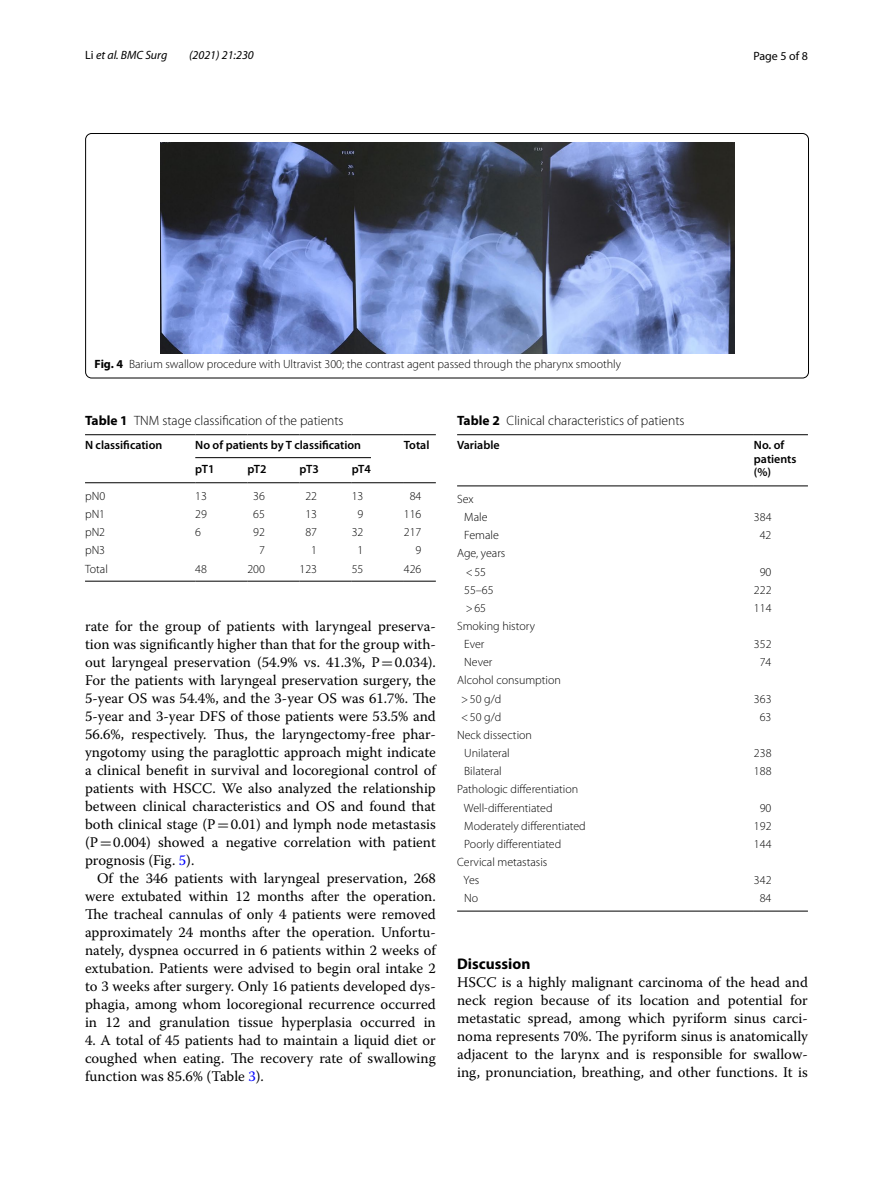
<style>
.page{position:relative;width:893px;height:1187px;background:#fff}
.page>*{position:absolute;margin:0;border:0;box-sizing:border-box;transform-origin:0 0}
.t1{font:700 15.45px "Myriad Pro";color:#000}
.t2{font:14.7px/18px "Warnock Pro";color:#000;text-align:justify}
.t3{font:300 13.5px "Myriad Pro";color:#000}
.t4{font:300 12px/18.1px "Myriad Pro";color:#000}
.t5{font:600 12px/13.5px "Myriad Pro";color:#000}
.t6{font:italic 12px "Myriad Pro";color:#000}
.t7{font:12px "Myriad Pro";color:#000}
.s1{font-style:normal}
.s2{font-weight:700}
.s3{font-family:"MTSY"}
.s4{color:#00f}
</style>
<div class="page">
<img style="left:160px;top:142px;width:574px;height:211px">
<div style="left:85px;top:133px;width:724px;height:245px;border:1px solid #000;border-radius:6px"></div>
<hr style="left:85px;top:434px;width:110px;height:1px;background:#000">
<hr style="left:85px;top:482px;width:110px;height:1px;background:#000">
<hr style="left:195px;top:434px;width:52px;height:1px;background:#000">
<hr style="left:247px;top:434px;width:53px;height:1px;background:#000">
<hr style="left:300px;top:434px;width:52px;height:1px;background:#000">
<hr style="left:352px;top:434px;width:52px;height:1px;background:#000">
<hr style="left:404px;top:434px;width:32px;height:1px;background:#000">
<hr style="left:404px;top:482px;width:32px;height:1px;background:#000">
<hr style="left:195px;top:482px;width:52px;height:1px;background:#000">
<hr style="left:247px;top:482px;width:53px;height:1px;background:#000">
<hr style="left:300px;top:482px;width:52px;height:1px;background:#000">
<hr style="left:352px;top:482px;width:52px;height:1px;background:#000">
<hr style="left:85px;top:581px;width:110px;height:1px;background:#000">
<hr style="left:195px;top:581px;width:52px;height:1px;background:#000">
<hr style="left:247px;top:581px;width:53px;height:1px;background:#000">
<hr style="left:300px;top:581px;width:52px;height:1px;background:#000">
<hr style="left:352px;top:581px;width:52px;height:1px;background:#000">
<hr style="left:404px;top:581px;width:32px;height:1px;background:#000">
<hr style="left:195px;top:457px;width:176px;height:1px;background:#000">
<hr style="left:457px;top:434px;width:297px;height:1px;background:#000">
<hr style="left:457px;top:485px;width:297px;height:1px;background:#000">
<hr style="left:754px;top:434px;width:54px;height:1px;background:#000">
<hr style="left:754px;top:485px;width:54px;height:1px;background:#000">
<hr style="left:457px;top:910px;width:297px;height:1px;background:#000">
<hr style="left:754px;top:910px;width:54px;height:1px;background:#000">
<p class="t6" style="left:85px;top:48px;width:84px"><span class="s1">Li</span> et al. BMC Surg</p>
<p class="t6" style="left:189px;top:48px;width:66px">(2021) 21:230</p>
<p class="t7" style="left:753px;top:48px;width:56px">Page 5 of 8</p>
<p class="t4" style="left:95px;top:355px;width:528px"><span class="s2">Fig. 4</span> Barium swallow procedure with Ultravist 300; the contrast agent passed through the pharynx smoothly</p>
<p class="t3" style="left:85px;top:413px;width:260px"><span class="s2">Table 1</span> TNM stage classification of the patients</p>
<p class="t5" style="left:85px;top:438px;width:79px">N classification</p>
<p class="t5" style="left:195px;top:438px;width:167px">No of patients by T classification</p>
<p class="t5" style="left:404px;top:438px;width:27px">Total</p>
<p class="t5" style="left:195px;top:462px;width:21px">pT1</p>
<p class="t5" style="left:247px;top:462px;width:21px">pT2</p>
<p class="t5" style="left:300px;top:462px;width:21px">pT3</p>
<p class="t5" style="left:352px;top:462px;width:21px">pT4</p>
<p class="t4" style="left:85px;top:487px;width:22px">pN0</p>
<p class="t4" style="left:195px;top:487px;width:13px">13</p>
<p class="t4" style="left:253px;top:487px;width:13px">36</p>
<p class="t4" style="left:305px;top:487px;width:13px">22</p>
<p class="t4" style="left:352px;top:487px;width:13px">13</p>
<p class="t4" style="left:410px;top:487px;width:13px">84</p>
<p class="t4" style="left:85px;top:505px;width:22px">pN1</p>
<p class="t4" style="left:195px;top:505px;width:13px">29</p>
<p class="t4" style="left:253px;top:505px;width:13px">65</p>
<p class="t4" style="left:305px;top:505px;width:13px">13</p>
<p class="t4" style="left:358px;top:505px;width:7px">9</p>
<p class="t4" style="left:404px;top:505px;width:19px">116</p>
<p class="t4" style="left:85px;top:523px;width:22px">pN2</p>
<p class="t4" style="left:195px;top:523px;width:7px">6</p>
<p class="t4" style="left:253px;top:523px;width:13px">92</p>
<p class="t4" style="left:305px;top:523px;width:13px">87</p>
<p class="t4" style="left:352px;top:523px;width:13px">32</p>
<p class="t4" style="left:404px;top:523px;width:19px">217</p>
<p class="t4" style="left:85px;top:541px;width:22px">pN3</p>
<p class="t4" style="left:259px;top:541px;width:7px">7</p>
<p class="t4" style="left:311px;top:541px;width:7px">1</p>
<p class="t4" style="left:358px;top:541px;width:7px">1</p>
<p class="t4" style="left:416px;top:541px;width:7px">9</p>
<p class="t4" style="left:85px;top:559px;width:24px">Total</p>
<p class="t4" style="left:195px;top:559px;width:13px">48</p>
<p class="t4" style="left:247px;top:559px;width:19px">200</p>
<p class="t4" style="left:300px;top:559px;width:19px">123</p>
<p class="t4" style="left:352px;top:559px;width:13px">55</p>
<p class="t4" style="left:404px;top:559px;width:19px">426</p>
<p class="t2" style="left:85px;top:616px;width:352px">rate for the group of patients with laryngeal preserva&shy;tion was significantly higher than that for the group with&shy;out laryngeal preservation (54.9% vs. 41.3%, P<span class="s3">=</span>0.034).<br>For the patients with laryngeal preservation surgery, the 5-year OS was 54.4%, and the 3-year OS was 61.7%. The 5-year and 3-year DFS of those patients were 53.5% and 56.6%, respectively. Thus, the laryngectomy-free phar&shy;yngotomy using the paraglottic approach might indicate a clinical benefit in survival and locoregional control of patients with HSCC. We also analyzed the relationship between clinical characteristics and OS and found that both clinical stage (P<span class="s3">=</span>0.01) and lymph node metastasis (P<span class="s3">=</span>0.004) showed a negative correlation with patient prognosis (Fig. <span class="s4">5</span>).</p>
<p class="t2" style="left:85px;top:868px;width:352px;text-indent:12px">Of the 346 patients with laryngeal preservation, 268 were extubated within 12 months after the operation.<br>The tracheal cannulas of only 4 patients were removed approximately 24 months after the operation. Unfortu&shy;nately, dyspnea occurred in 6 patients within 2 weeks of extubation. Patients were advised to begin oral intake 2 to 3 weeks after surgery. Only 16 patients developed dys&shy;phagia, among whom locoregional recurrence occurred in 12 and granulation tissue hyperplasia occurred in</p>
<p class="t2" style="left:85px;top:1030px;width:352px">4. A total of 45 patients had to maintain a liquid diet or coughed when eating. The recovery rate of swallowing function was 85.6% (Table <span class="s4">3</span>).</p>
<p class="t3" style="left:457px;top:413px;width:229px"><span class="s2">Table 2</span> Clinical characteristics of patients</p>
<p class="t5" style="left:457px;top:438px;width:44px">Variable</p>
<p class="t5" style="left:754px;top:438px;width:44px">No. of patients (%)</p>
<p class="t4" style="left:464px;top:490px;width:25px;text-indent:-7px">Sex<br>Male</p>
<p class="t4" style="left:754px;top:508px;width:19px">384</p>
<p class="t4" style="left:464px;top:526px;width:36px">Female</p>
<p class="t4" style="left:760px;top:526px;width:13px">42</p>
<p class="t4" style="left:466px;top:544px;width:41px;text-indent:-9px">Age, years &lt;55</p>
<p class="t4" style="left:760px;top:562px;width:13px">90</p>
<p class="t4" style="left:464px;top:580px;width:31px">55–65</p>
<p class="t4" style="left:754px;top:580px;width:19px">222</p>
<p class="t4" style="left:466px;top:599px;width:22px">&gt;65</p>
<p class="t4" style="left:754px;top:599px;width:19px">114</p>
<p class="t4" style="left:464px;top:617px;width:72px;text-indent:-7px">Smoking history<br>Ever</p>
<p class="t4" style="left:754px;top:635px;width:19px">352</p>
<p class="t4" style="left:464px;top:653px;width:30px">Never</p>
<p class="t4" style="left:760px;top:653px;width:13px">74</p>
<p class="t4" style="left:461px;top:671px;width:101px;text-indent:-4px">Alcohol consumption &gt;50 g/d</p>
<p class="t4" style="left:754px;top:689px;width:19px">363</p>
<p class="t4" style="left:461px;top:707px;width:42px">&lt;50 g/d</p>
<p class="t4" style="left:760px;top:707px;width:13px">63</p>
<p class="t4" style="left:464px;top:726px;width:69px;text-indent:-7px">Neck dissection<br>Unilateral</p>
<p class="t4" style="left:754px;top:744px;width:19px">238</p>
<p class="t4" style="left:464px;top:762px;width:39px">Bilateral</p>
<p class="t4" style="left:754px;top:762px;width:19px">188</p>
<p class="t4" style="left:464px;top:780px;width:116px;text-indent:-7px">Pathologic differentiation<br>Well-differentiated</p>
<p class="t4" style="left:760px;top:798px;width:13px">90</p>
<p class="t4" style="left:464px;top:816px;width:123px">Moderately differentiated</p>
<p class="t4" style="left:754px;top:816px;width:19px">192</p>
<p class="t4" style="left:464px;top:835px;width:99px">Poorly differentiated</p>
<p class="t4" style="left:754px;top:835px;width:19px">144</p>
<p class="t4" style="left:464px;top:853px;width:85px;text-indent:-7px">Cervical metastasis<br>Yes</p>
<p class="t4" style="left:754px;top:871px;width:19px">342</p>
<p class="t4" style="left:464px;top:889px;width:16px">No</p>
<p class="t4" style="left:760px;top:889px;width:13px">84</p>
<p class="t1" style="left:457px;top:953px;width:75px">Discussion</p>
<p class="t2" style="left:457px;top:972px;width:352px">HSCC is a highly malignant carcinoma of the head and neck region because of its location and potential for metastatic spread, among which pyriform sinus carci&shy;noma represents 70%. The pyriform sinus is anatomically adjacent to the larynx and is responsible for swallow&shy;ing, pronunciation, breathing, and other functions. It is</p>
</div>
